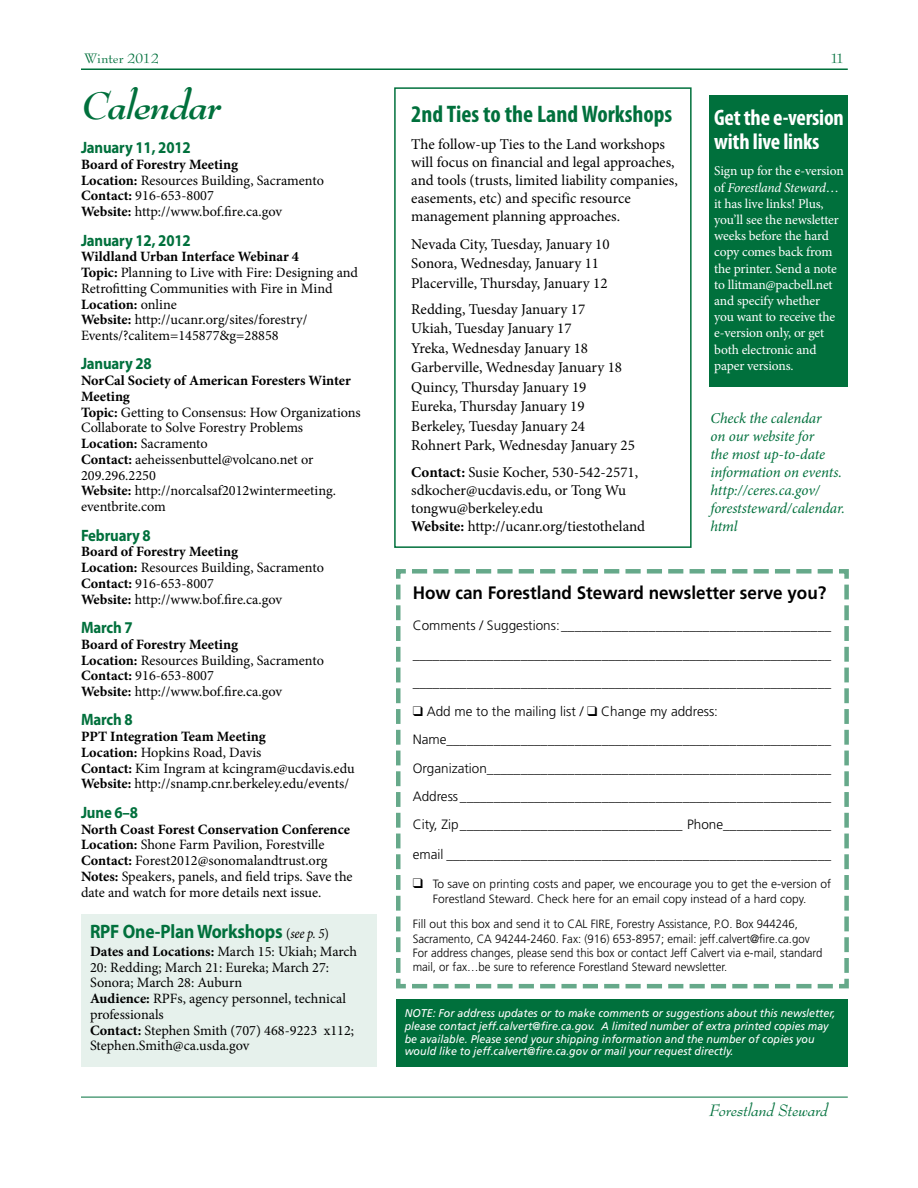
<style>
.page{position:relative;width:918px;height:1188px;background:#fff}
.page>*{position:absolute;margin:0;border:0;box-sizing:border-box;transform-origin:0 0}
.t1{font:italic 700 42px "Bernhard Modern Std";letter-spacing:-.025em;color:#00703c}
.t2{font:700 condensed 24px "Myriad Pro";color:#00703c}
.t3{font:700 condensed 22.5px/24px "Myriad Pro";letter-spacing:-.01em;color:#fff}
.t4{font:700 19.5px "Myriad Pro";letter-spacing:-.01em;color:#00703c;scale:.9 1}
.t5{font:700 18px "Frutiger";color:#000;scale:.95 1}
.t6{font:italic 18px "Bernhard Modern Std";color:#00703c}
.t7{font:700 16.5px "Myriad Pro";letter-spacing:-.01em;color:#00703c;scale:.9 1}
.t8{font:15px/19.5px "Minion Pro";color:#000}
.t9{font:italic 15px/18px "Minion Pro";letter-spacing:-.01em;color:#00703c}
.t10{font:15px "Bernhard Modern Std";color:#00703c}
.t11{font:14.25px/15.8px "Minion Pro";color:#000}
.t12{font:300 13.5px/28.5px "Frutiger";color:#000;text-align:justify}
.t13{font:13.5px/16.2px "Minion Pro";letter-spacing:-.015em;color:#fff}
.t14{font:300 12px/14.4px "Frutiger";color:#000;text-align:center}
.t15{font:italic 11.25px/12.8px "Frutiger";color:#fff;scale:.95 1}
.s1{font-weight:700}
.s2{font-style:italic}
.s3{font-family:"Minion Pro";font-weight:400;font-size:14.25px;color:#000}
.s4{font-family:"Minion Pro";font-weight:400;font-style:italic;font-size:14.25px;color:#000}
</style>
<div class="page">
<hr style="left:81px;top:1097px;width:767px;height:1px;background:#00703c">
<hr style="left:81px;top:68px;width:767px;height:2px;background:#00703c">
<div style="left:81px;top:914px;width:296px;height:152px;background:#e6f1ec"></div>
<div style="left:396px;top:1000px;width:451px;height:67px;background:#00703c"></div>
<div style="left:709px;top:95px;width:138px;height:291px;background:#00703c"></div>
<svg style="left:396px;top:569px;width:453px;height:420px"></svg>
<div style="left:394px;top:87px;width:298px;height:461px;border:2px solid #00703c"></div>
<p class="t10" style="left:84px;top:50px;width:76px">Winter 2012</p>
<p class="t10" style="left:830px;top:50px;width:16px">11</p>
<h1 class="t1" style="left:81px;top:83px;width:142px">Calendar</h1>
<h2 class="t2" style="left:411px;top:99px;width:263px">2nd Ties to the Land Workshops</h2>
<p class="t8" style="left:411px;top:135px;width:268px;line-height:18px">The follow-up Ties to the Land workshops will focus on financial and legal approaches, and tools (trusts, limited liability companies, easements, etc) and specific resource management planning approaches.</p>
<p class="t8" style="left:411px;top:234px;width:200px">Nevada City, Tuesday, January 10<br>Sonora, Wednesday, January 11<br>Placerville, Thursday, January 12</p>
<p class="t8" style="left:411px;top:299px;width:225px">Redding, Tuesday January 17<br>Ukiah, Tuesday January 17<br>Yreka, Wednesday January 18<br>Garberville, Wednesday January 18<br>Quincy, Thursday January 19<br>Eureka, Thursday January 19<br>Berkeley, Tuesday January 24<br>Rohnert Park, Wednesday January 25</p>
<p class="t8" style="left:411px;top:463px;width:235px;line-height:18px"><span class="s1">Contact:</span> Susie Kocher, 530-542-2571, sdkocher@ucdavis.edu, or Tong Wu tongwu@berkeley.edu<br><span class="s1">Website:</span> http://ucanr.org/tiestotheland</p>
<h3 class="t3" style="left:714px;top:105px;width:131px">Get the e-version with live links</h3>
<p class="t13" style="left:714px;top:163px;width:131px">Sign up for the e-version of <span class="s2">Forestland Steward</span>… it has live links! Plus, you’ll see the newsletter weeks before the hard copy comes back from the printer. Send a note to llitman@pacbell.net and specify whether<br>you want to receive the e-version only, or get both electronic and paper versions.</p>
<p class="t7" style="left:81px;top:137px;width:124px">January 11, 2012</p>
<p class="t11" style="left:81px;top:157px;width:245px"><span class="s1">Board of Forestry Meeting<br>Location:</span> Resources Building, Sacramento <span class="s1">Contact:</span> 916-653-8007<br><span class="s1">Website:</span> http://www.bof.fire.ca.gov</p>
<p class="t7" style="left:81px;top:229px;width:124px">January 12, 2012</p>
<p class="t11" style="left:81px;top:249px;width:279px"><span class="s1">Wildland Urban Interface Webinar 4<br>Topic:</span> Planning to Live with Fire: Designing and Retrofitting Communities with Fire in Mind <span class="s1">Location:</span> online<br><span class="s1">Website:</span> http://ucanr.org/sites/forestry/ Events/?calitem=145877&amp;g=28858</p>
<p class="t7" style="left:81px;top:353px;width:80px">January 28</p>
<p class="t11" style="left:81px;top:373px;width:281px"><span class="s1">NorCal Society of American Foresters Winter<br>Meeting<br>Topic:</span> Getting to Consensus: How Organizations<br>Collaborate to Solve Forestry Problems<br><span class="s1">Location:</span> Sacramento<br><span class="s1">Contact:</span> aeheissenbuttel@volcano.net or<br>209.296.2250<br><span class="s1">Website:</span> http://norcalsaf2012wintermeeting. eventbrite.com</p>
<p class="t7" style="left:81px;top:524px;width:79px">February 8</p>
<p class="t11" style="left:81px;top:544px;width:245px"><span class="s1">Board of Forestry Meeting<br>Location:</span> Resources Building, Sacramento <span class="s1">Contact:</span> 916-653-8007<br><span class="s1">Website:</span> http://www.bof.fire.ca.gov</p>
<p class="t7" style="left:81px;top:617px;width:59px">March 7</p>
<p class="t11" style="left:81px;top:636px;width:245px"><span class="s1">Board of Forestry Meeting<br>Location:</span> Resources Building, Sacramento <span class="s1">Contact:</span> 916-653-8007<br><span class="s1">Website:</span> http://www.bof.fire.ca.gov</p>
<p class="t7" style="left:81px;top:709px;width:59px">March 8</p>
<p class="t11" style="left:81px;top:729px;width:275px"><span class="s1">PPT Integration Team Meeting<br>Location:</span> Hopkins Road, Davis<br><span class="s1">Contact:</span> Kim Ingram at kcingram@ucdavis.edu <span class="s1">Website:</span> http://snamp.cnr.berkeley.edu/events/</p>
<p class="t7" style="left:81px;top:802px;width:65px">June 6–8</p>
<p class="t11" style="left:81px;top:821px;width:273px"><span class="s1">North Coast Forest Conservation Conference Location:</span> Shone Farm Pavilion, Forestville <span class="s1">Contact:</span> Forest2012@sonomalandtrust.org <span class="s1">Notes:</span> Speakers, panels, and field trips. Save the date and watch for more details next issue.</p>
<p class="t9" style="left:710px;top:409px;width:136px">Check the calendar<br>on our website for<br>the most up-to-date information on events. http://ceres.ca.gov/ foreststeward/calendar. html</p>
<p class="t5" style="left:413px;top:583px;width:437px">How can Forestland Steward newsletter serve you?</p>
<p class="t12" style="left:413px;top:611px;width:420px">Comments / Suggestions:________________________________________ ______________________________________________________________ ______________________________________________________________</p>
<p class="t12" style="left:413px;top:697px;width:420px;text-align:left">❑ Add me to the mailing list / ❑ Change my address:<br>Name_________________________________________________________ Organization___________________________________________________ Address _______________________________________________________ City, Zip_________________________________ Phone________________</p>
<p class="t12" style="left:413px;top:841px;width:420px">email _________________________________________________________</p>
<p class="t14" style="left:413px;top:877px;width:420px;line-height:15px">❑ To save on printing costs and paper, we encourage you to get the e-version of<br>Forestland Steward. Check here for an email copy instead of a hard copy.</p>
<p class="t14" style="left:413px;top:917px;width:411px;text-align:left">Fill out this box and send it to CAL FIRE, Forestry Assistance, P.O. Box 944246, Sacramento, CA 94244-2460. Fax: (916) 653-8957; email: jeff.calvert@fire.ca.gov For address changes, please send this box or contact Jeff Calvert via e-mail, standard mail, or fax…be sure to reference Forestland Steward newsletter.</p>
<h3 class="t4" style="left:90px;top:919px;width:267px">RPF One-Plan Workshops <span class="s3">(</span><span class="s4">see p. 5</span><span class="s3">)</span></h3>
<p class="t11" style="left:90px;top:944px;width:269px"><span class="s1">Dates and Locations:</span> March 15: Ukiah; March 20: Redding; March 21: Eureka; March 27:<br>Sonora; March 28: Auburn<br><span class="s1">Audience:</span> RPFs, agency personnel, technical professionals<br><span class="s1">Contact:</span> Stephen Smith (707) 468-9223 x112; Stephen.Smith@ca.usda.gov</p>
<p class="t15" style="left:405px;top:1007px;width:455px">Note: For address updates or to make comments or suggestions about this newsletter, please contact jeff.calvert@fire.ca.gov. A limited number of extra printed copies may be available. Please send your shipping information and the number of copies you would like to jeff.calvert@fire.ca.gov or mail your request directly.</p>
<p class="t6" style="left:709px;top:1101px;width:120px">Forestland Steward</p>
</div>
